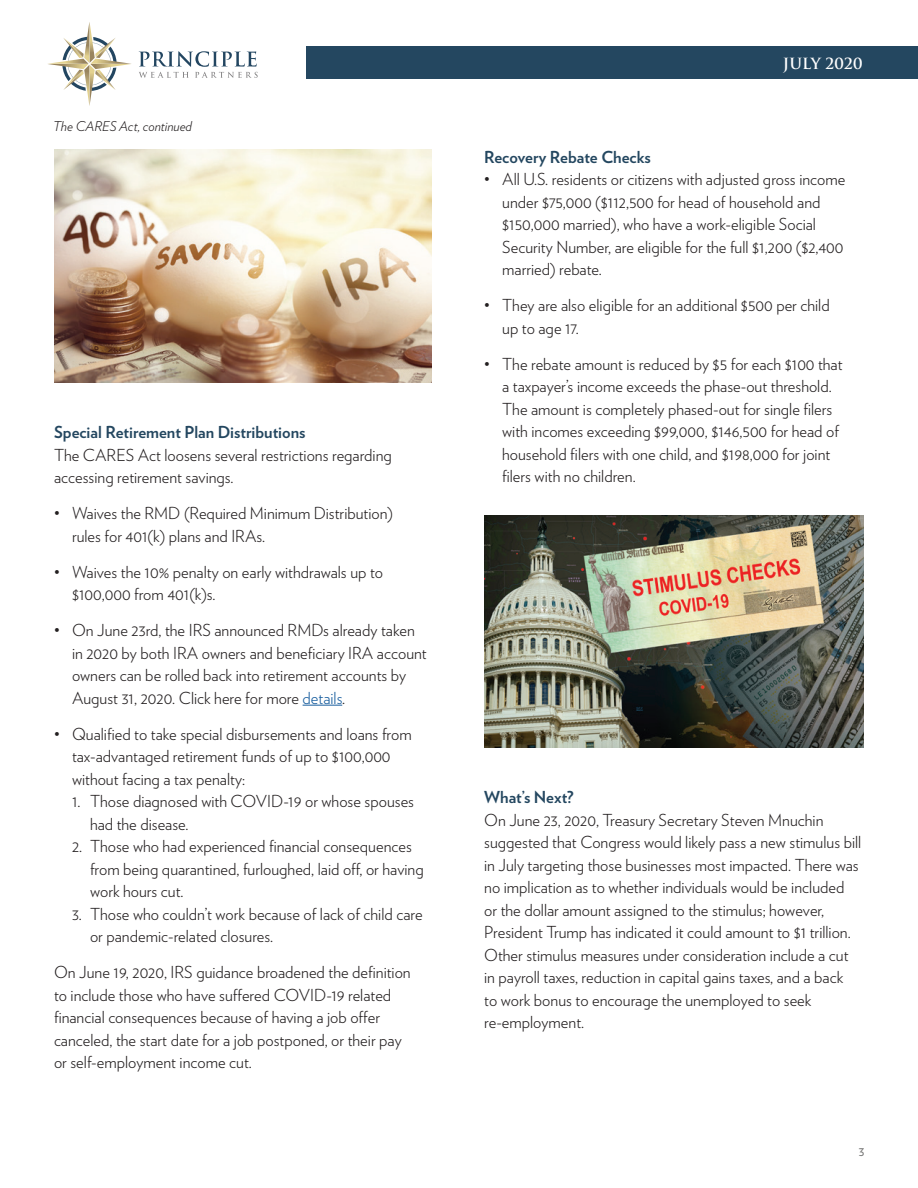
<style>
.page{position:relative;width:918px;height:1188px;background:#fff}
.page>*{position:absolute;margin:0;border:0;box-sizing:border-box;transform-origin:0 0}
.t1{font:300 16.5px/22.5px "Verlag";color:#231f20}
.t2{font:700 16.5px "Verlag";color:#244760}
.t3{font:600 15px "Trajan Pro 3";color:#fff}
.t4{font:italic 300 13.5px "Verlag";color:#231f20}
.t5{font:13.5px "Verlag";color:#787877}
.s1{color:#175d9e}
</style>
<div class="page">
<svg style="left:139px;top:51px;width:119px;height:27px"></svg>
<svg style="left:48px;top:22px;width:83px;height:84px"></svg>
<div style="left:306px;top:46px;width:612px;height:33px;background:#244760"></div>
<hr style="left:303px;top:705px;width:39px;height:1px;background:#175d9e">
<img style="left:54px;top:149px;width:378px;height:233px">
<img style="left:484px;top:516px;width:379px;height:232px">
<p class="t4" style="left:53px;top:116px;width:140px">The CARES Act, continued</p>
<p class="t2" style="left:54px;top:419px;width:253px">Special Retirement Plan Distributions</p>
<p class="t1" style="left:54px;top:442px;width:339px">The CARES Act loosens several restrictions regarding accessing retirement savings.</p>
<p class="t1" style="left:72px;top:501px;width:323px;text-indent:-18px">• Waives the RMD (Required Minimum Distribution) rules for 401(k) plans and IRAs.</p>
<p class="t1" style="left:72px;top:559px;width:313px;text-indent:-18px">• Waives the 10% penalty on early withdrawals up to $100,000 from 401(k)s.</p>
<p class="t1" style="left:72px;top:618px;width:356px;text-indent:-18px">• On June 23rd, the IRS announced RMDs already taken in 2020 by both IRA owners and beneficiary IRA account owners can be rolled back into retirement accounts by August 31, 2020. Click here for more <span class="s1">details</span>.</p>
<p class="t1" style="left:72px;top:721px;width:341px;text-indent:-18px">• Qualified to take special disbursements and loans from tax-advantaged retirement funds of up to $100,000 without facing a tax penalty:</p>
<p class="t1" style="left:90px;top:789px;width:326px;text-indent:-18px">1. Those diagnosed with COVID-19 or whose spouses had the disease.</p>
<p class="t1" style="left:90px;top:834px;width:335px;text-indent:-18px">2. Those who had experienced financial consequences from being quarantined, furloughed, laid off, or having work hours cut.</p>
<p class="t1" style="left:90px;top:901px;width:334px;text-indent:-18px">3. Those who couldn’t work because of lack of child care or pandemic-related closures.</p>
<p class="t1" style="left:54px;top:960px;width:358px">On June 19, 2020, IRS guidance broadened the definition to include those who have suffered COVID-19 related financial consequences because of having a job offer canceled, the start date for a job postponed, or their pay or self-employment income cut.</p>
<p class="t3" style="left:783px;top:52px;width:82px">JULY 2020</p>
<p class="t2" style="left:484px;top:144px;width:168px">Recovery Rebate Checks</p>
<p class="t1" style="left:502px;top:167px;width:345px;text-indent:-18px">• All U.S. residents or citizens with adjusted gross income under $75,000 ($112,500 for head of household and $150,000 married), who have a work-eligible Social Security Number, are eligible for the full $1,200 ($2,400 married) rebate.</p>
<p class="t1" style="left:502px;top:293px;width:329px;text-indent:-18px">• They are also eligible for an additional $500 per child up to age 17.</p>
<p class="t1" style="left:502px;top:352px;width:342px;text-indent:-18px">• The rebate amount is reduced by $5 for each $100 that a taxpayer’s income exceeds the phase-out threshold.<br>The amount is completely phased-out for single filers with incomes exceeding $99,000, $146,500 for head of household filers with one child, and $198,000 for joint filers with no children.</p>
<p class="t2" style="left:484px;top:784px;width:91px">What’s Next?</p>
<p class="t1" style="left:484px;top:808px;width:379px">On June 23, 2020, Treasury Secretary Steven Mnuchin suggested that Congress would likely pass a new stimulus bill in July targeting those businesses most impacted. There was no implication as to whether individuals would be included or the dollar amount assigned to the stimulus; however, President Trump has indicated it could amount to $1 trillion.<br>Other stimulus measures under consideration include a cut in payroll taxes, reduction in capital gains taxes, and a back<br>to work bonus to encourage the unemployed to seek re-employment.</p>
<p class="t5" style="left:859px;top:1141px;width:7px">3</p>
</div>
